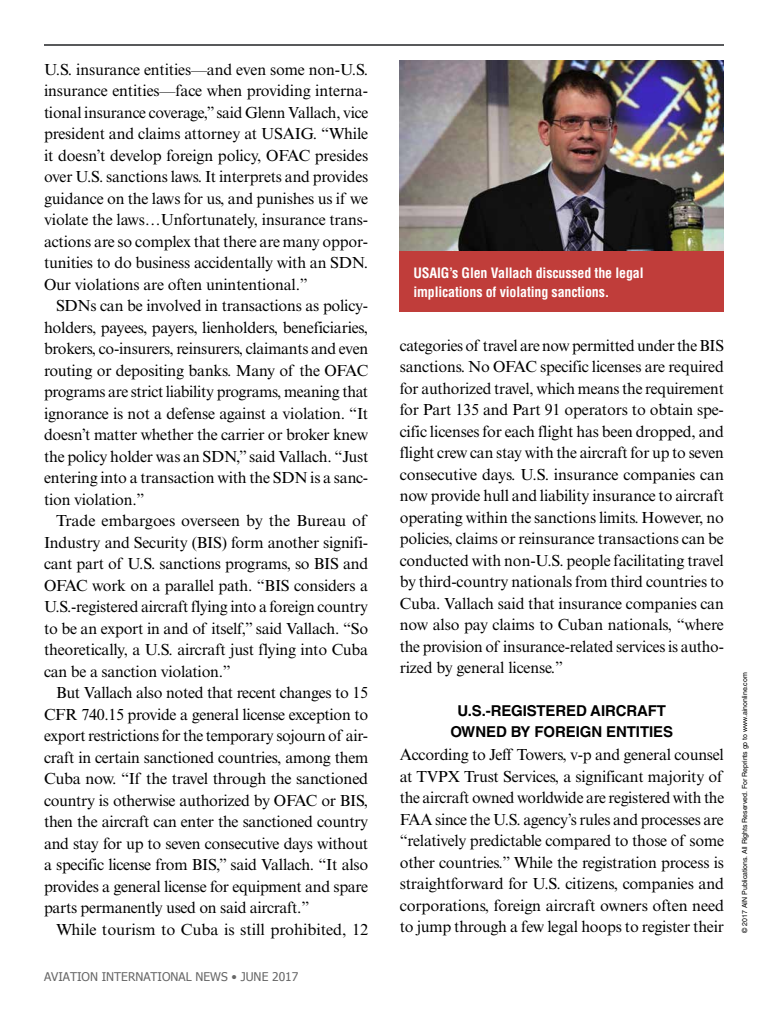
<style>
.page{position:relative;width:768px;height:1024px;background:#fff}
.page>*{position:absolute;margin:0;border:0;box-sizing:border-box;transform-origin:0 0}
.t1{font:16px/21.5px "Times New Roman MT Std";letter-spacing:-.015em;color:#000;text-align:justify}
.t2{font:700 15px/20.5px "Helvetica LT Std";letter-spacing:-.005em;color:#000;text-align:center}
.t3{font:700 condensed 14px/19px "Helvetica LT Std";letter-spacing:-.01em;color:#fff}
.t4{font:12px "Tahoma";color:#666}
.t5{font:7px "Helvetica LT Std";letter-spacing:-.005em;color:#000}
</style>
<div class="page">
<hr style="left:44px;top:44px;width:680px;height:2px;background:#58595b">
<img style="left:400px;top:60px;width:324px;height:192px">
<div style="left:400px;top:252px;width:324px;height:60px;background:#c03d3a"></div>
<p class="t1" style="left:44px;top:59px;width:326px">U.S. insurance entities—and even some non-U.S. insurance entities—face when providing interna&shy;tional insurance coverage,” said Glenn Vallach, vice president and claims attorney at USAIG. “While it doesn’t develop foreign policy, OFAC presides over U.S. sanctions laws. It interprets and provides guidance on the laws for us, and punishes us if we violate the laws…Unfortunately, insurance trans&shy;actions are so complex that there are many oppor&shy;tunities to do business accidentally with an SDN.<br>Our violations are often unintentional.”</p>
<p class="t1" style="left:44px;top:295px;width:326px;text-indent:12px">SDNs can be involved in transactions as policy&shy;holders, payees, payers, lienholders, beneficiaries, brokers, co-insurers, reinsurers, claimants and even routing or depositing banks. Many of the OFAC programs are strict liability programs, meaning that ignorance is not a defense against a violation. “It doesn’t matter whether the carrier or broker knew the policy holder was an SDN,” said Vallach. “Just entering into a transaction with the SDN is a sanc&shy;tion violation.”</p>
<p class="t1" style="left:44px;top:510px;width:326px;text-indent:12px">Trade embargoes overseen by the Bureau of Industry and Security (BIS) form another signifi&shy;cant part of U.S. sanctions programs, so BIS and OFAC work on a parallel path. “BIS considers a U.S.-registered aircraft flying into a foreign country to be an export in and of itself,” said Vallach. “So theoretically, a U.S. aircraft just flying into Cuba can be a sanction violation.”</p>
<p class="t1" style="left:44px;top:682px;width:326px;text-indent:12px">But Vallach also noted that recent changes to 15<br>CFR 740.15 provide a general license exception to export restrictions for the temporary sojourn of air&shy;craft in certain sanctioned countries, among them Cuba now. “If the travel through the sanctioned country is otherwise authorized by OFAC or BIS, then the aircraft can enter the sanctioned country and stay for up to seven consecutive days without a specific license from BIS,” said Vallach. “It also provides a general license for equipment and spare parts permanently used on said aircraft.”</p>
<p class="t1" style="left:56px;top:919px;width:314px">While tourism to Cuba is still prohibited, 12</p>
<p class="t4" style="left:44px;top:968px;width:256px">AVIATION INTERNATIONAL NEWS • JUNE 2017</p>
<p class="t3" style="left:413px;top:263px;width:232px">USAIG’s Glen Vallach discussed the legal implications of violating sanctions.</p>
<p class="t1" style="left:400px;top:335px;width:326px">categories of travel are now permitted under the BIS sanctions. No OFAC specific licenses are required for authorized travel, which means the requirement for Part 135 and Part 91 operators to obtain spe&shy;cific licenses for each flight has been dropped, and flight crew can stay with the aircraft for up to seven consecutive days. U.S. insurance companies can now provide hull and liability insurance to aircraft operating within the sanctions limits. However, no policies, claims or reinsurance transactions can be conducted with non-U.S. people facilitating travel by third-country nationals from third countries to Cuba. Vallach said that insurance companies can now also pay claims to Cuban nationals, “where the provision of insurance-related services is autho&shy;rized by general license.”</p>
<p class="t2" style="left:450px;top:701px;width:224px">U.S.-REGISTERED AIRCRAFT<br>OWNED BY FOREIGN ENTITIES</p>
<p class="t1" style="left:400px;top:744px;width:326px">According to Jeff Towers, v-p and general counsel at TVPX Trust Services, a significant majority of the aircraft owned worldwide are registered with the FAA since the U.S. agency’s rules and processes are “relatively predictable compared to those of some other countries.” While the registration process is straightforward for U.S. citizens, companies and corporations, foreign aircraft owners often need to jump through a few legal hoops to register their</p>
<p class="t5" style="left:740px;top:933px;width:262px;rotate:-90deg">© 2017 AIN Publications. All Rights Reserved. For Reprints go to www.ainonline.com</p>
</div>
